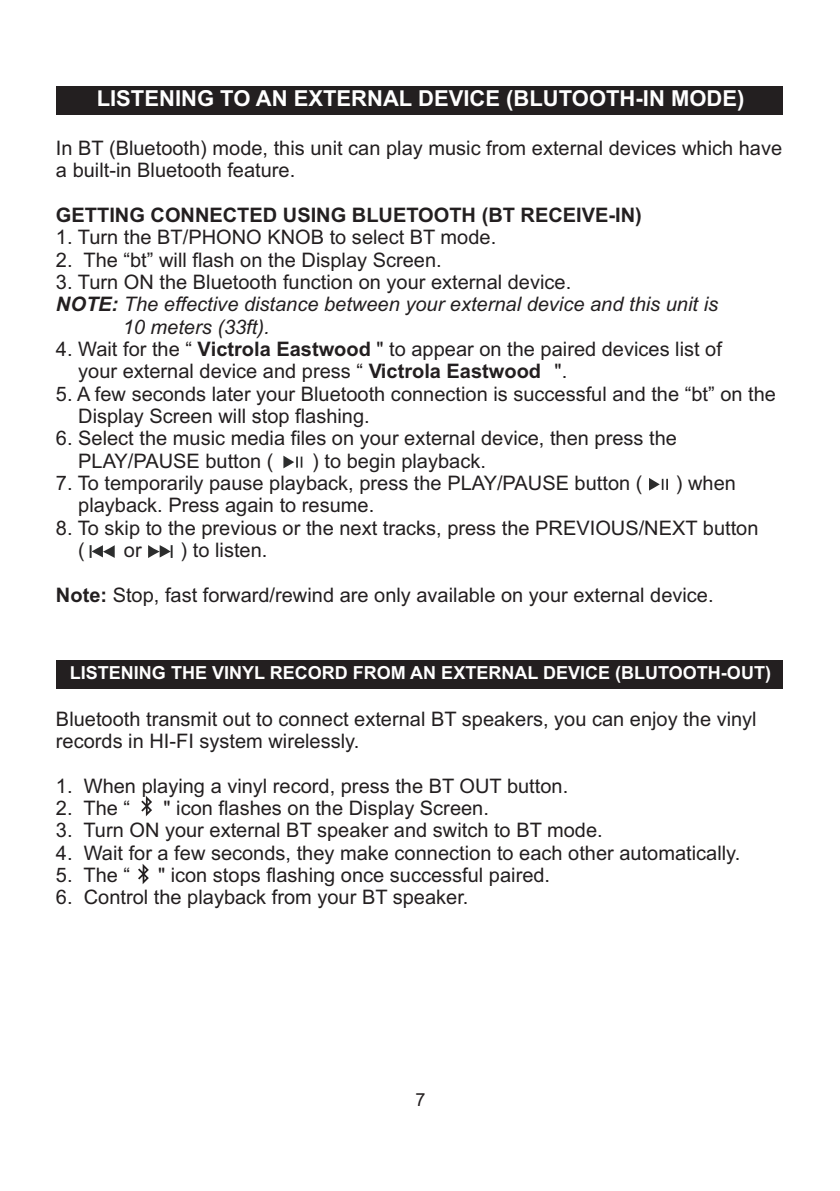
<style>
.page{position:relative;width:840px;height:1191px;background:#fff}
.page>*{position:absolute;margin:0;border:0;box-sizing:border-box;transform-origin:0 0}
.t1{font:700 22px "Arial";color:#fff}
.t2{font:20px/22.4px "Arial";color:#231f20}
.t3{font:italic 20px "Arial";color:#231f20}
.t4{font:700 20px "Arial";color:#231f20}
.t5{font:700 18px "Arial";color:#fff}
.t6{font:18px "Arial Unicode MS";color:#231f20}
.s1{font-weight:700}
</style>
<div class="page">
<div style="left:57px;top:86px;width:725px;height:28px;background:#231f20"></div>
<div style="left:57px;top:660px;width:725px;height:28px;background:#231f20"></div>
<svg style="left:283px;top:455px;width:19px;height:13px"></svg>
<svg style="left:649px;top:478px;width:18px;height:12px"></svg>
<svg style="left:90px;top:545px;width:25px;height:13px"></svg>
<svg style="left:148px;top:545px;width:24px;height:13px"></svg>
<svg style="left:141px;top:796px;width:11px;height:20px"></svg>
<svg style="left:138px;top:864px;width:11px;height:20px"></svg>
<p class="t1" style="left:97px;top:90px;width:648px">LISTENING TO AN EXTERNAL DEVICE (BLUTOOTH-IN MODE)</p>
<p class="t2" style="left:56px;top:138px;width:727px">In BT (Bluetooth) mode, this unit can play music from external devices which have a built-in Bluetooth feature.</p>
<p class="t4" style="left:56px;top:207px;width:587px">GETTING CONNECTED USING BLUETOOTH (BT RECEIVE-IN)</p>
<p class="t2" style="left:56px;top:228px;width:441px">1. Turn the BT/PHONO KNOB to select BT mode.</p>
<p class="t2" style="left:56px;top:250px;width:387px">2. The “bt” will flash on the Display Screen.</p>
<p class="t2" style="left:56px;top:272px;width:516px">3. Turn ON the Bluetooth function on your external device.</p>
<p class="t3" style="left:56px;top:297px;width:663px"><span class="s1">NOTE:</span> The effective distance between your external device and this unit is</p>
<p class="t3" style="left:123px;top:319px;width:148px">10 meters (33ft).</p>
<p class="t2" style="left:78px;top:339px;width:645px;text-indent:-22px">4. Wait for the “ <span class="s1">Victrola Eastwood</span> " to appear on the paired devices list of your external device and press “ <span class="s1">Victrola Eastwood</span> ".</p>
<p class="t2" style="left:78px;top:384px;width:699px;text-indent:-22px">5. A few seconds later your Bluetooth connection is successful and the “bt” on the<br>Display Screen will stop flashing.</p>
<p class="t2" style="left:78px;top:429px;width:600px;text-indent:-22px">6. Select the music media files on your external device, then press the<br>PLAY/PAUSE button (</p>
<p class="t2" style="left:312px;top:451px;width:175px">) to begin playback.</p>
<p class="t2" style="left:56px;top:474px;width:587px">7. To temporarily pause playback, press the PLAY/PAUSE button (</p>
<p class="t2" style="left:675px;top:474px;width:62px">) when</p>
<p class="t2" style="left:78px;top:496px;width:297px">playback. Press again to resume.</p>
<p class="t2" style="left:78px;top:518px;width:681px;text-indent:-22px">8. To skip to the previous or the next tracks, press the PREVIOUS/NEXT button (</p>
<p class="t2" style="left:124px;top:541px;width:19px">or</p>
<p class="t2" style="left:180px;top:541px;width:88px">) to listen.</p>
<p class="t2" style="left:56px;top:585px;width:658px"><span class="s1">Note:</span> Stop, fast forward/rewind are only available on your external device.</p>
<p class="t5" style="left:70px;top:666px;width:702px">LISTENING THE VINYL RECORD FROM AN EXTERNAL DEVICE (BLUTOOTH-OUT)</p>
<p class="t2" style="left:56px;top:709px;width:701px">Bluetooth transmit out to connect external BT speakers, you can enjoy the vinyl records in HI-FI system wirelessly.</p>
<p class="t2" style="left:56px;top:776px;width:513px">1. When playing a vinyl record, press the BT OUT button.</p>
<p class="t2" style="left:56px;top:798px;width:76px">2. The “</p>
<p class="t2" style="left:163px;top:798px;width:327px">" icon flashes on the Display Screen.</p>
<p class="t2" style="left:56px;top:821px;width:548px">3. Turn ON your external BT speaker and switch to BT mode.</p>
<p class="t2" style="left:56px;top:843px;width:685px">4. Wait for a few seconds, they make connection to each other automatically.</p>
<p class="t2" style="left:56px;top:865px;width:76px">5. The “</p>
<p class="t2" style="left:158px;top:865px;width:393px">" icon stops flashing once successful paired.</p>
<p class="t2" style="left:56px;top:888px;width:414px">6. Control the playback from your BT speaker.</p>
<p class="t6" style="left:415px;top:1092px;width:12px">7</p>
</div>
